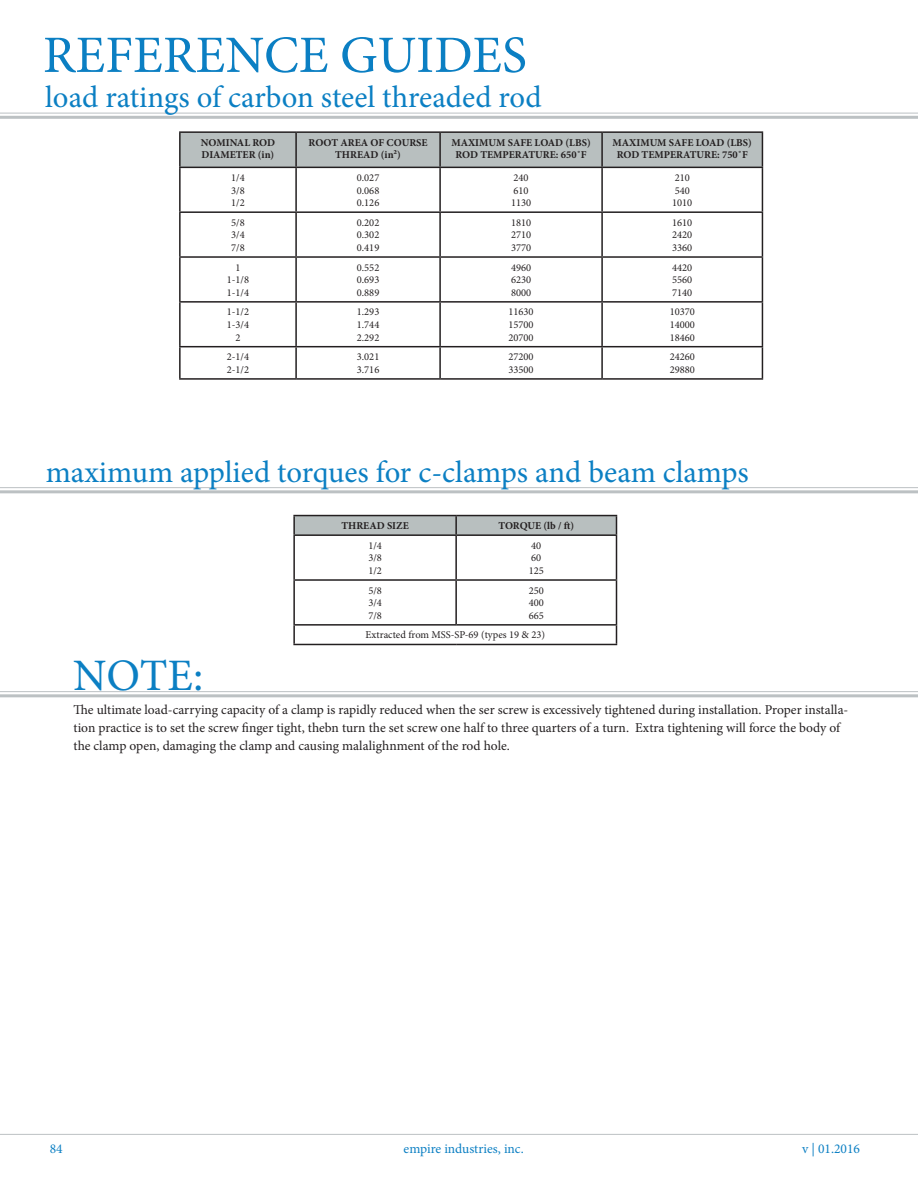
<style>
.page{position:relative;width:918px;height:1188px;background:#fff}
.page>*{position:absolute;margin:0;border:0;box-sizing:border-box;transform-origin:0 0}
.t1{font:52.5px "Minion Pro";color:#0b7fc3}
.t2{font:45px "Minion Pro";color:#0b7fc3}
.t3{font:30.75px "Minion Pro";color:#0b7fc3}
.t4{font:13.5px/18px "Minion Pro";color:#231f20}
.t5{font:13.5px "Minion Pro";color:#0b7fc3}
.t6{font:10.5px/12.6px "Minion Pro";color:#231f20;text-align:justify}
.t7{font:700 10.5px/12.6px "Minion Pro";color:#231f20;text-align:center}
</style>
<div class="page">
<hr style="left:0;top:1134px;width:918px;height:1px;background:#bcc1c3">
<hr style="left:0;top:116px;width:918px;height:3px;background:#bcc1c3">
<hr style="left:0;top:113px;width:918px;height:1px;background:#bcc1c3">
<div style="left:181px;top:133px;width:581px;height:34px;background:#b8bfbf"></div>
<hr style="left:179px;top:131px;width:117px;height:2px;background:#231f20">
<hr style="left:179px;top:133px;width:2px;height:34px;background:#231f20">
<hr style="left:296px;top:131px;width:144px;height:2px;background:#231f20">
<hr style="left:295px;top:133px;width:2px;height:34px;background:#231f20">
<hr style="left:440px;top:131px;width:162px;height:2px;background:#231f20">
<hr style="left:439px;top:133px;width:2px;height:34px;background:#231f20">
<hr style="left:602px;top:131px;width:161px;height:2px;background:#231f20">
<hr style="left:601px;top:133px;width:2px;height:34px;background:#231f20">
<hr style="left:762px;top:133px;width:1px;height:34px;background:#231f20">
<hr style="left:179px;top:167px;width:117px;height:1px;background:#231f20">
<hr style="left:179px;top:168px;width:2px;height:43px;background:#231f20">
<hr style="left:296px;top:167px;width:144px;height:1px;background:#231f20">
<hr style="left:295px;top:168px;width:2px;height:43px;background:#231f20">
<hr style="left:440px;top:167px;width:162px;height:1px;background:#231f20">
<hr style="left:439px;top:168px;width:2px;height:43px;background:#231f20">
<hr style="left:602px;top:167px;width:161px;height:1px;background:#231f20">
<hr style="left:601px;top:168px;width:2px;height:43px;background:#231f20">
<hr style="left:762px;top:168px;width:1px;height:43px;background:#231f20">
<hr style="left:179px;top:211px;width:117px;height:2px;background:#231f20">
<hr style="left:179px;top:213px;width:2px;height:43px;background:#231f20">
<hr style="left:296px;top:211px;width:144px;height:2px;background:#231f20">
<hr style="left:295px;top:213px;width:2px;height:43px;background:#231f20">
<hr style="left:440px;top:211px;width:162px;height:2px;background:#231f20">
<hr style="left:439px;top:213px;width:2px;height:43px;background:#231f20">
<hr style="left:602px;top:211px;width:161px;height:2px;background:#231f20">
<hr style="left:601px;top:213px;width:2px;height:43px;background:#231f20">
<hr style="left:762px;top:213px;width:1px;height:43px;background:#231f20">
<hr style="left:179px;top:256px;width:117px;height:2px;background:#231f20">
<hr style="left:179px;top:258px;width:2px;height:43px;background:#231f20">
<hr style="left:296px;top:256px;width:144px;height:2px;background:#231f20">
<hr style="left:295px;top:258px;width:2px;height:43px;background:#231f20">
<hr style="left:440px;top:256px;width:162px;height:2px;background:#231f20">
<hr style="left:439px;top:258px;width:2px;height:43px;background:#231f20">
<hr style="left:602px;top:256px;width:161px;height:2px;background:#231f20">
<hr style="left:601px;top:258px;width:2px;height:43px;background:#231f20">
<hr style="left:762px;top:258px;width:1px;height:43px;background:#231f20">
<hr style="left:179px;top:301px;width:117px;height:2px;background:#231f20">
<hr style="left:179px;top:303px;width:2px;height:43px;background:#231f20">
<hr style="left:296px;top:301px;width:144px;height:2px;background:#231f20">
<hr style="left:295px;top:303px;width:2px;height:43px;background:#231f20">
<hr style="left:440px;top:301px;width:162px;height:2px;background:#231f20">
<hr style="left:439px;top:303px;width:2px;height:43px;background:#231f20">
<hr style="left:602px;top:301px;width:161px;height:2px;background:#231f20">
<hr style="left:601px;top:303px;width:2px;height:43px;background:#231f20">
<hr style="left:762px;top:303px;width:1px;height:43px;background:#231f20">
<hr style="left:179px;top:346px;width:117px;height:1px;background:#231f20">
<hr style="left:179px;top:347px;width:2px;height:31px;background:#231f20">
<hr style="left:296px;top:346px;width:144px;height:1px;background:#231f20">
<hr style="left:295px;top:347px;width:2px;height:31px;background:#231f20">
<hr style="left:440px;top:346px;width:162px;height:1px;background:#231f20">
<hr style="left:439px;top:347px;width:2px;height:31px;background:#231f20">
<hr style="left:602px;top:346px;width:161px;height:1px;background:#231f20">
<hr style="left:601px;top:347px;width:2px;height:31px;background:#231f20">
<hr style="left:762px;top:347px;width:1px;height:31px;background:#231f20">
<hr style="left:179px;top:378px;width:117px;height:2px;background:#231f20">
<hr style="left:296px;top:378px;width:144px;height:2px;background:#231f20">
<hr style="left:440px;top:378px;width:162px;height:2px;background:#231f20">
<hr style="left:602px;top:378px;width:161px;height:2px;background:#231f20">
<hr style="left:0;top:490px;width:918px;height:3px;background:#bcc1c3">
<hr style="left:0;top:487px;width:918px;height:1px;background:#bcc1c3">
<hr style="left:293px;top:515px;width:163px;height:1px;background:#231f20">
<hr style="left:456px;top:515px;width:161px;height:1px;background:#231f20">
<svg style="left:293px;top:516px;width:324px;height:18px;background:#b3baba"></svg>
<hr style="left:293px;top:534px;width:163px;height:2px;background:#231f20">
<hr style="left:293px;top:536px;width:2px;height:43px;background:#231f20">
<hr style="left:456px;top:534px;width:161px;height:2px;background:#231f20">
<hr style="left:455px;top:536px;width:2px;height:43px;background:#231f20">
<hr style="left:616px;top:536px;width:1px;height:43px;background:#231f20">
<hr style="left:293px;top:579px;width:163px;height:2px;background:#231f20">
<hr style="left:293px;top:581px;width:2px;height:43px;background:#231f20">
<hr style="left:456px;top:579px;width:161px;height:2px;background:#231f20">
<hr style="left:455px;top:581px;width:2px;height:43px;background:#231f20">
<hr style="left:616px;top:581px;width:1px;height:43px;background:#231f20">
<hr style="left:293px;top:624px;width:163px;height:2px;background:#231f20">
<svg style="left:293px;top:626px;width:2px;height:18px"></svg>
<hr style="left:456px;top:624px;width:161px;height:2px;background:#231f20">
<svg style="left:616px;top:626px;width:1px;height:18px"></svg>
<hr style="left:293px;top:644px;width:163px;height:1px;background:#231f20">
<hr style="left:456px;top:644px;width:161px;height:1px;background:#231f20">
<hr style="left:0;top:694px;width:918px;height:3px;background:#bcc1c3">
<hr style="left:0;top:691px;width:918px;height:1px;background:#bcc1c3">
<h1 class="t1" style="left:43px;top:20px;width:486px">REFERENCE GUIDES</h1>
<h3 class="t3" style="left:45px;top:77px;width:498px">load ratings of carbon steel threaded rod</h3>
<p class="t7" style="left:201px;top:136px;width:76px;text-align:left">NOMINAL ROD<br>DIAMETER (in)</p>
<p class="t7" style="left:309px;top:136px;width:120px">ROOT AREA OF COURSE<br>THREAD (in2)</p>
<p class="t7" style="left:451px;top:136px;width:141px">MAXIMUM SAFE LOAD (LBS)<br>ROD TEMPERATURE: 650˚F</p>
<p class="t7" style="left:613px;top:136px;width:141px">MAXIMUM SAFE LOAD (LBS)<br>ROD TEMPERATURE: 750˚F</p>
<p class="t6" style="left:231px;top:171px;width:15px">1/4<br>3/8<br>1/2</p>
<p class="t6" style="left:357px;top:171px;width:24px">0.027<br>0.068<br>0.126</p>
<p class="t6" style="left:511px;top:171px;width:22px;text-align:left">240<br>610<br>1130</p>
<p class="t6" style="left:672px;top:171px;width:22px;text-align:left">210<br>540<br>1010</p>
<p class="t6" style="left:231px;top:216px;width:15px">5/8<br>3/4<br>7/8</p>
<p class="t6" style="left:357px;top:216px;width:24px">0.202<br>0.302<br>0.419</p>
<p class="t6" style="left:511px;top:216px;width:22px">1810<br>2710<br>3770</p>
<p class="t6" style="left:672px;top:216px;width:22px">1610<br>2420<br>3360</p>
<p class="t6" style="left:227px;top:261px;width:24px;text-align:center">1<br>1-1/8<br>1-1/4</p>
<p class="t6" style="left:357px;top:261px;width:24px">0.552<br>0.693<br>0.889</p>
<p class="t6" style="left:511px;top:261px;width:22px">4960<br>6230<br>8000</p>
<p class="t6" style="left:672px;top:261px;width:22px">4420<br>5560<br>7140</p>
<p class="t6" style="left:227px;top:306px;width:24px;text-align:center">1-1/2<br>1-3/4<br>2</p>
<p class="t6" style="left:357px;top:306px;width:24px">1.293<br>1.744<br>2.292</p>
<p class="t6" style="left:508px;top:306px;width:27px">11630<br>15700<br>20700</p>
<p class="t6" style="left:670px;top:306px;width:27px">10370<br>14000<br>18460</p>
<p class="t6" style="left:227px;top:351px;width:24px">2-1/4<br>2-1/2</p>
<p class="t6" style="left:357px;top:351px;width:24px">3.021<br>3.716</p>
<p class="t6" style="left:508px;top:351px;width:27px">27200<br>33500</p>
<p class="t6" style="left:670px;top:351px;width:27px">24260<br>29880</p>
<h3 class="t3" style="left:46px;top:451px;width:705px">maximum applied torques for c-clamps and beam clamps</h3>
<p class="t7" style="left:341px;top:519px;width:69px">THREAD SIZE</p>
<p class="t7" style="left:499px;top:519px;width:77px">TORQUE (lb / ft)</p>
<p class="t6" style="left:368px;top:539px;width:15px">1/4<br>3/8<br>1/2</p>
<p class="t6" style="left:529px;top:539px;width:17px;text-align:left">40<br>60<br>125</p>
<p class="t6" style="left:368px;top:584px;width:15px">5/8<br>3/4<br>7/8</p>
<p class="t6" style="left:529px;top:584px;width:17px">250<br>400<br>665</p>
<p class="t6" style="left:366px;top:629px;width:181px">Extracted from MSS-SP-69 (types 19 &amp; 23)</p>
<h2 class="t2" style="left:73px;top:645px;width:132px">NOTE:</h2>
<p class="t4" style="left:74px;top:701px;width:776px">The ultimate load-carrying capacity of a clamp is rapidly reduced when the ser screw is excessively tightened during installation. Proper installa&shy;tion practice is to set the screw finger tight, thebn turn the set screw one half to three quarters of a turn. Extra tightening will force the body of the clamp open, damaging the clamp and causing malalighnment of the rod hole.</p>
<p class="t5" style="left:50px;top:1140px;width:14px">84</p>
<p class="t5" style="left:404px;top:1140px;width:122px">empire industries, inc.</p>
<p class="t5" style="left:802px;top:1140px;width:59px">v | 01.2016</p>
</div>
